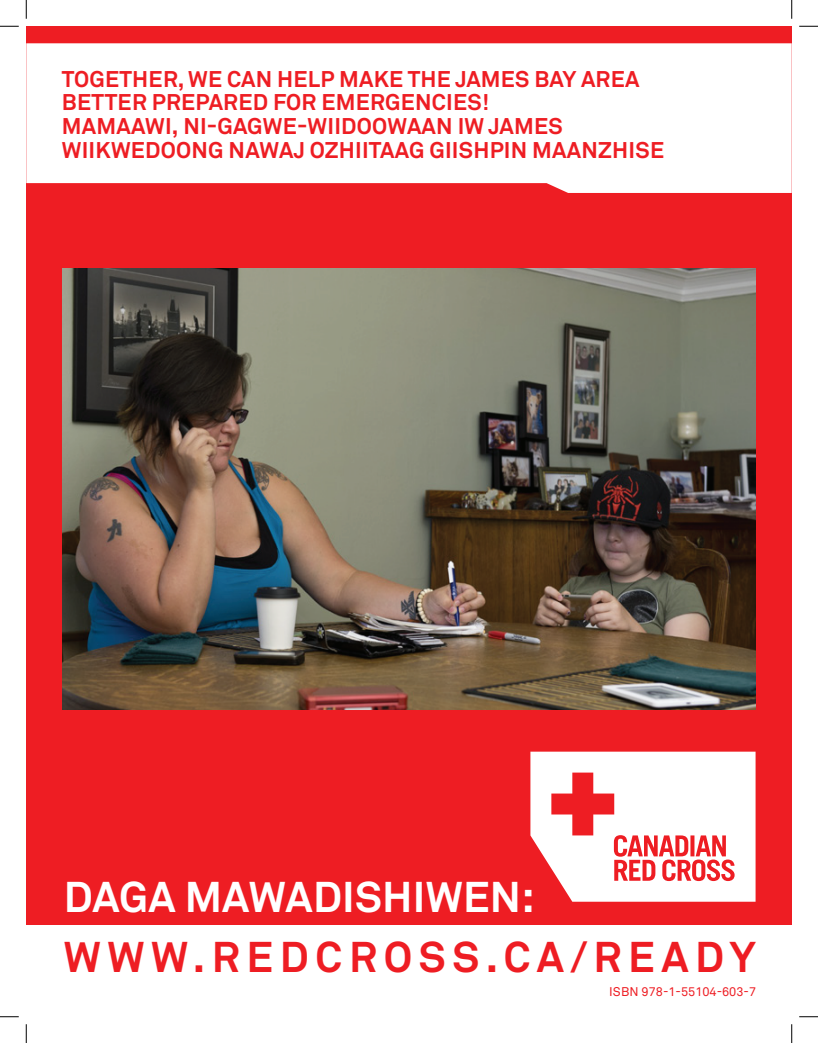
<style>
.page{position:relative;width:818px;height:1043px;background:#fff}
.page>*{position:absolute;margin:0;border:0;box-sizing:border-box;transform-origin:0 0}
.header_24p{font:700 42.5px "Akkurat Std";letter-spacing:.155em;color:#ee1d23}
.header_24p-2{font:700 42.5px "Akkurat Std";letter-spacing:.005em;color:#fff}
.header_20p{font:700 22.5px/23.8px "Akkurat Std";letter-spacing:.01em;color:#ee1d23}
.t1{font:12.5px "Akkurat Std";color:#ee1d23}
</style>
<div class="page">
<div style="left:26px;top:26px;width:765px;height:898px;background:#ee1d23"></div>
<div style="left:26px;top:43px;width:765px;height:150px;background:#fff"></div>
<img style="left:62px;top:268px;width:693px;height:441px">
<svg style="left:530px;top:751px;width:225px;height:150px"></svg>
<svg style="left:0;top:25px;width:19px;height:2px"></svg>
<svg style="left:799px;top:25px;width:19px;height:2px"></svg>
<svg style="left:0;top:1016px;width:19px;height:1px"></svg>
<svg style="left:799px;top:1016px;width:19px;height:1px"></svg>
<svg style="left:25px;top:0;width:2px;height:19px"></svg>
<svg style="left:25px;top:1024px;width:2px;height:18px"></svg>
<svg style="left:791px;top:0;width:1px;height:19px"></svg>
<svg style="left:791px;top:1024px;width:1px;height:18px"></svg>
<p class="header_20p" style="left:62px;top:67px;width:603px">TOGETHER, WE CAN HELP MAKE THE JAMES BAY AREA BETTER PREPARED FOR EMERGENCIES!<br>MAMAAWI, NI-GAGWE-WIIDOOWAAN IW JAMES WIIKWEDOONG NAWAJ OZHIITAAG GIISHPIN MAANZHISE</p>
<p class="header_24p-2" style="left:64px;top:871px;width:472px">DAGA MAWADISHIWEN:</p>
<p class="header_24p" style="left:64px;top:930px;width:694px">WWW.REDCROSS.CA/READY</p>
<p class="t1" style="left:609px;top:983px;width:148px">ISBN 978-1-55104-603-7</p>
</div>
